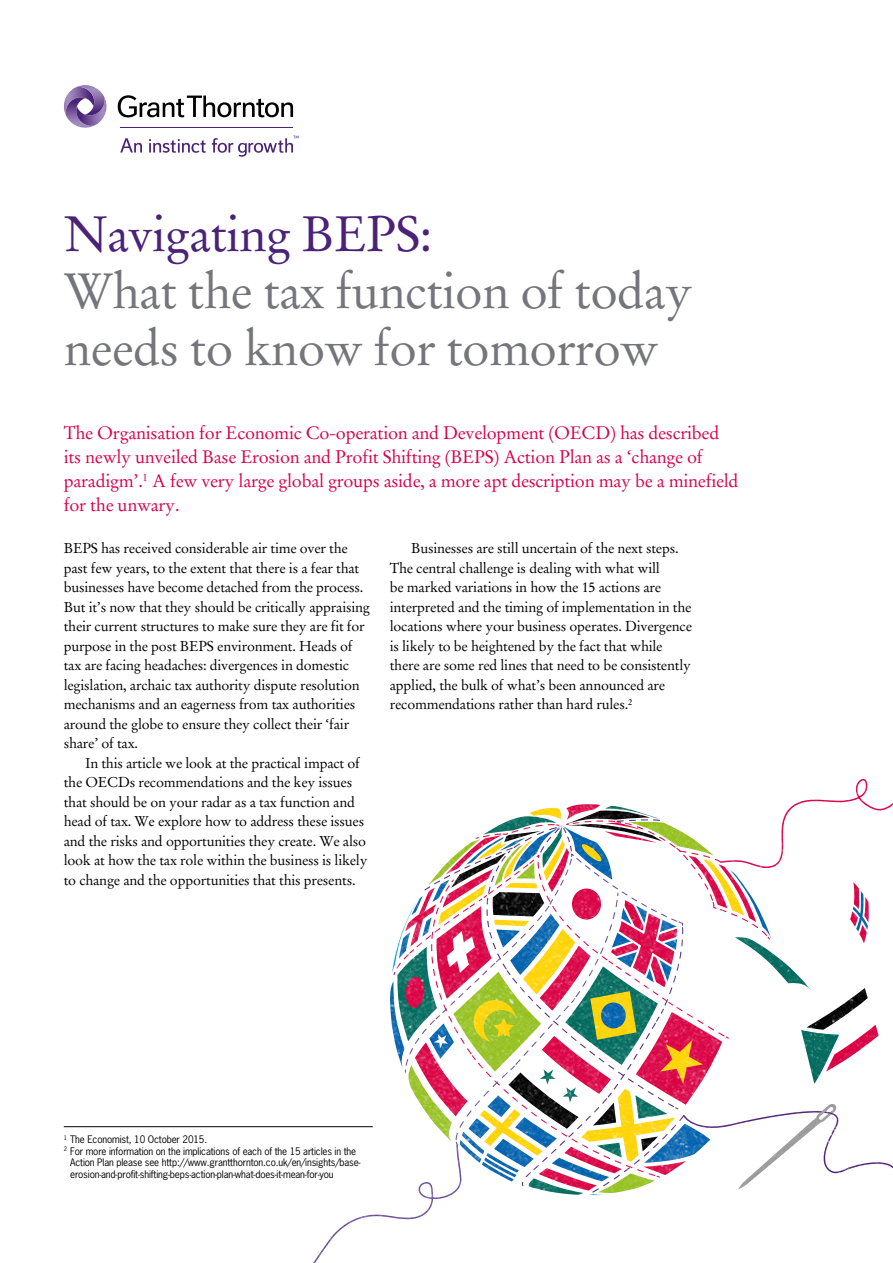
<style>
.page{position:relative;width:893px;height:1263px;background:#fff}
.page>*{position:absolute;margin:0;border:0;box-sizing:border-box;transform-origin:0 0}
.t1{font:49.5px/57px "Stempel Garamond";letter-spacing:-.015em;color:#75767c}
.t2{font:49.5px "Stempel Garamond";letter-spacing:-.015em;color:#4a2278}
.t3{font:18px/24px "Stempel Garamond";letter-spacing:-.015em;color:#da004c}
.t4{font:14.25px/19.5px "Stempel Garamond";letter-spacing:-.015em;color:#000}
.t5{font:9.75px "News Gothic";letter-spacing:-.015em;color:#000}
</style>
<div class="page">
<img style="left:63px;top:104px;width:830px;height:1159px">
<svg style="left:118px;top:95px;width:175px;height:22px"></svg>
<svg style="left:63px;top:85px;width:46px;height:46px"></svg>
<svg style="left:120px;top:138px;width:22px;height:15px"></svg>
<svg style="left:149px;top:139px;width:57px;height:14px"></svg>
<svg style="left:212px;top:136px;width:87px;height:21px"></svg>
<hr style="left:121px;top:127px;width:172px;height:1px;background:#4a2278">
<hr style="left:64px;top:1126px;width:309px;height:1px;background:#000">
<h1 class="t2" style="left:64px;top:204px;width:370px">Navigating BEPS:</h1>
<h1 class="t1" style="left:64px;top:263px;width:630px">What the tax function of today needs to know for tomorrow</h1>
<p class="t3" style="left:64px;top:421px;width:676px">The Organisation for Economic Co-operation and Development (OECD) has described its newly unveiled Base Erosion and Profit Shifting (BEPS) Action Plan as a ‘change of paradigm’.<sup>1</sup> A few very large global groups aside, a more apt description may be a minefield for the unwary.</p>
<p class="t4" style="left:64px;top:539px;width:308px">BEPS has received considerable air time over the past few years, to the extent that there is a fear that businesses have become detached from the process.<br>But it’s now that they should be critically appraising their current structures to make sure they are fit for purpose in the post BEPS environment. Heads of tax are facing headaches: divergences in domestic legislation, archaic tax authority dispute resolution mechanisms and an eagerness from tax authorities around the globe to ensure they collect their ‘fair share’ of tax.</p>
<p class="t4" style="left:64px;top:753px;width:305px;text-indent:21px">In this article we look at the practical impact of the OECDs recommendations and the key issues that should be on your radar as a tax function and head of tax. We explore how to address these issues and the risks and opportunities they create. We also look at how the tax role within the business is likely to change and the opportunities that this presents.</p>
<p class="t4" style="left:390px;top:539px;width:304px;text-indent:21px">Businesses are still uncertain of the next steps.<br>The central challenge is dealing with what will<br>be marked variations in how the 15 actions are interpreted and the timing of implementation in the locations where your business operates. Divergence is likely to be heightened by the fact that while there are some red lines that need to be consistently applied, the bulk of what’s been announced are recommendations rather than hard rules.<sup>2</sup></p>
<p class="t5" style="left:64px;top:1133px;width:145px"><sup>1</sup> The Economist, 10 October 2015.</p>
<p class="t5" style="left:64px;top:1144px;width:294px"><sup>2</sup> For more information on the implications of each of the 15 articles in the</p>
<p class="t5" style="left:70px;top:1156px;width:292px">Action Plan please see http://www.grantthornton.co.uk/en/insights/base-</p>
<p class="t5" style="left:70px;top:1168px;width:265px">erosion-and-profit-shifting-beps-action-plan-what-does-it-mean-for-you</p>
</div>
